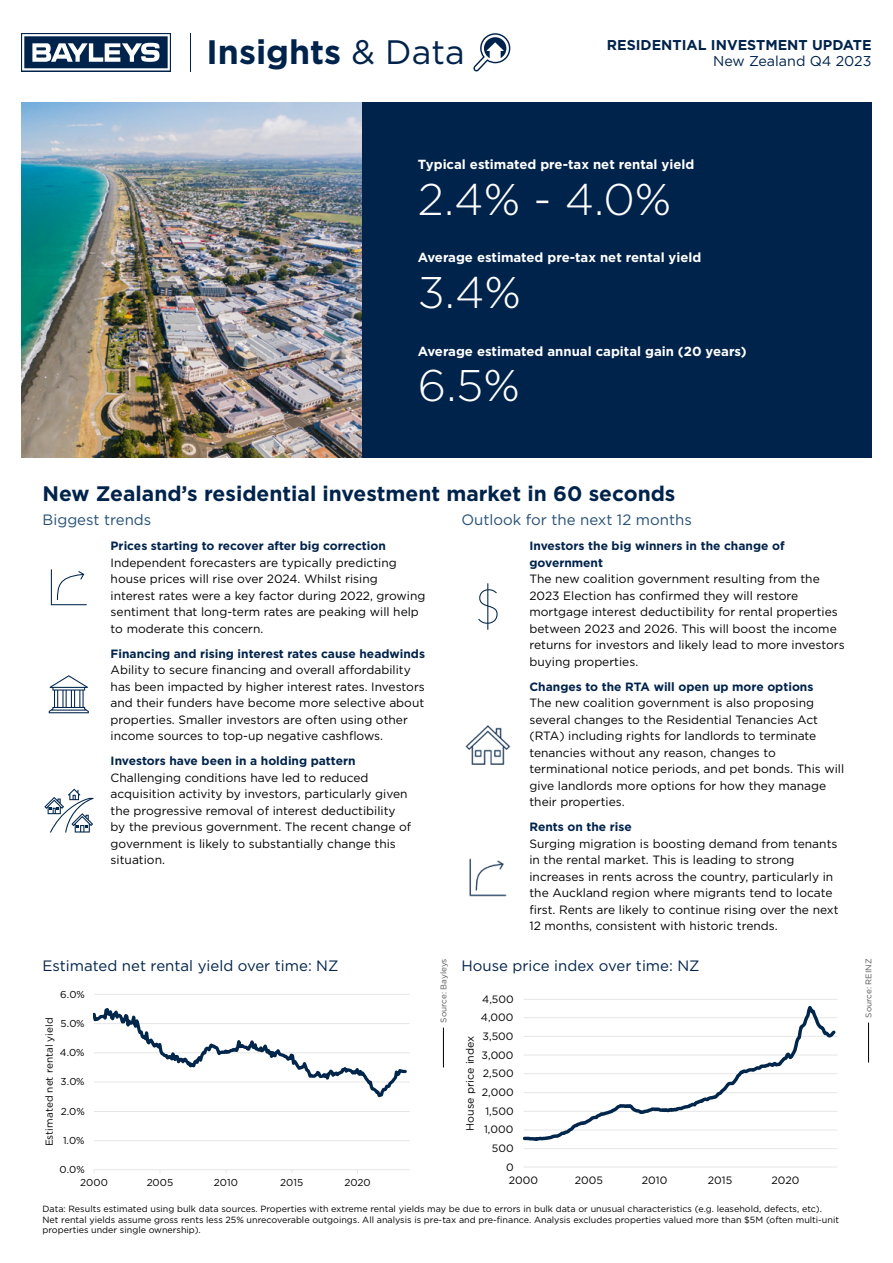
<style>
.page{position:relative;width:893px;height:1263px;background:#fff}
.page>*{position:absolute;margin:0;border:0;box-sizing:border-box;transform-origin:0 0}
.t1{font:300 44.25px "Gotham";color:#fff}
.t2{font:700 33.9px "Gotham";color:#00234b}
.t3{font:700 21px "Gotham";color:#00234b}
.t4{font:15px "Gotham";color:#00234b}
.t5{font:15px "Gotham";color:#265076}
.t6{font:700 14.25px "Gotham";color:#00234b}
.t7{font:14.25px "Gotham";color:#00234b}
.t8{font:700 13.2px "Gotham";color:#fff}
.t9{font:12px/16.5px "Gotham";color:#000}
.t10{font:700 12px/16.5px "Gotham";color:#00234b}
.t11{font:10.65px "Gotham";letter-spacing:.005em;color:#000}
.t12{font:10.05px "Gotham";color:#000}
.t13{font:9px/10.5px "Gotham";color:#000}
.t14{font:8.25px "Gotham";color:#58595b}
.s1{font-weight:400}
</style>
<div class="page">
<div style="left:333px;top:102px;width:538px;height:355px;background:#00234b"></div>
<hr style="left:868px;top:1022px;width:1px;height:40px;background:#000">
<hr style="left:443px;top:1027px;width:1px;height:40px;background:#000">
<svg style="left:21px;top:33px;width:150px;height:38px"></svg>
<svg style="left:22px;top:34px;width:148px;height:36px"></svg>
<hr style="left:190px;top:33px;width:1px;height:38px;background:#00234b">
<svg style="left:473px;top:33px;width:37px;height:38px"></svg>
<hr style="left:94px;top:1140px;width:316px;height:1px;background:#e6e6e6">
<hr style="left:94px;top:1111px;width:316px;height:1px;background:#e6e6e6">
<hr style="left:94px;top:1082px;width:316px;height:1px;background:#e6e6e6">
<hr style="left:94px;top:1052px;width:316px;height:1px;background:#e6e6e6">
<hr style="left:94px;top:1023px;width:316px;height:1px;background:#e6e6e6">
<hr style="left:94px;top:994px;width:316px;height:1px;background:#e6e6e6">
<hr style="left:94px;top:1169px;width:316px;height:1px;background:#e6e6e6">
<svg style="left:94px;top:1008px;width:314px;height:90px"></svg>
<hr style="left:524px;top:1148px;width:313px;height:1px;background:#e6e6e6">
<hr style="left:523px;top:1167px;width:314px;height:1px;background:#e6e6e6">
<svg style="left:523px;top:999px;width:314px;height:142px"></svg>
<svg style="left:51px;top:569px;width:36px;height:36px"></svg>
<svg style="left:478px;top:583px;width:20px;height:47px"></svg>
<svg style="left:49px;top:675px;width:40px;height:38px"></svg>
<img style="left:465px;top:725px;width:46px;height:40px">
<svg style="left:44px;top:789px;width:50px;height:43px"></svg>
<img style="left:469px;top:858px;width:38px;height:39px">
<img style="left:21px;top:102px;width:340px;height:355px">
<h2 class="t2" style="left:207px;top:29px;width:260px">Insights <span class="s1">&amp; Data</span></h2>
<p class="t6" style="left:607px;top:36px;width:266px">RESIDENTIAL INVESTMENT UPDATE</p>
<p class="t7" style="left:713px;top:52px;width:160px">New Zealand Q4 2023</p>
<p class="t8" style="left:418px;top:155px;width:278px">Typical estimated pre-tax net rental yield</p>
<h1 class="t1" style="left:418px;top:171px;width:255px">2.4% - 4.0%</h1>
<p class="t8" style="left:418px;top:249px;width:285px">Average estimated pre-tax net rental yield</p>
<h1 class="t1" style="left:418px;top:264px;width:105px">3.4%</h1>
<p class="t8" style="left:418px;top:342px;width:330px">Average estimated annual capital gain (20 years)</p>
<h1 class="t1" style="left:418px;top:357px;width:103px">6.5%</h1>
<h3 class="t3" style="left:43px;top:480px;width:634px">New Zealand’s residential investment market in 60 seconds</h3>
<p class="t5" style="left:43px;top:510px;width:110px">Biggest trends</p>
<p class="t10" style="left:111px;top:537px;width:277px">Prices starting to recover after big correction</p>
<p class="t9" style="left:111px;top:554px;width:316px">Independent forecasters are typically predicting house prices will rise over 2024. Whilst rising interest rates were a key factor during 2022, growing sentiment that long-term rates are peaking will help to moderate this concern.</p>
<p class="t10" style="left:111px;top:645px;width:316px">Financing and rising interest rates cause headwinds</p>
<p class="t9" style="left:111px;top:661px;width:316px">Ability to secure financing and overall affordability has been impacted by higher interest rates. Investors and their funders have become more selective about properties. Smaller investors are often using other income sources to top-up negative cashflows.</p>
<p class="t10" style="left:111px;top:752px;width:246px">Investors have been in a holding pattern</p>
<p class="t9" style="left:111px;top:769px;width:302px">Challenging conditions have led to reduced acquisition activity by investors, particularly given the progressive removal of interest deductibility by the previous government. The recent change of government is likely to substantially change this situation.</p>
<p class="t5" style="left:461px;top:510px;width:232px">Outlook for the next 12 months</p>
<p class="t10" style="left:529px;top:537px;width:257px">Investors the big winners in the change of government</p>
<p class="t9" style="left:529px;top:570px;width:317px">The new coalition government resulting from the 2023 Election has confirmed they will restore mortgage interest deductibility for rental properties between 2023 and 2026. This will boost the income returns for investors and likely lead to more investors buying properties.</p>
<p class="t10" style="left:529px;top:678px;width:286px">Changes to the RTA will open up more options</p>
<p class="t9" style="left:529px;top:694px;width:316px">The new coalition government is also proposing several changes to the Residential Tenancies Act (RTA) including rights for landlords to terminate tenancies without any reason, changes to terminational notice periods, and pet bonds. This will give landlords more options for how they manage their properties.</p>
<p class="t10" style="left:529px;top:818px;width:104px">Rents on the rise</p>
<p class="t9" style="left:529px;top:835px;width:311px">Surging migration is boosting demand from tenants in the rental market. This is leading to strong increases in rents across the country, particularly in the Auckland region where migrants tend to locate first. Rents are likely to continue rising over the next 12 months, consistent with historic trends.</p>
<p class="t14" style="left:438px;top:1022px;width:66px;rotate:-90deg">Source: Bayleys</p>
<p class="t4" style="left:43px;top:956px;width:298px">Estimated net rental yield over time: NZ</p>
<p class="t4" style="left:461px;top:956px;width:240px">House price index over time: NZ</p>
<p class="t12" style="left:60px;top:987px;width:26px">6.0%</p>
<p class="t11" style="left:482px;top:992px;width:33px">4,500</p>
<p class="t11" style="left:481px;top:1011px;width:34px">4,000</p>
<p class="t12" style="left:43px;top:1146px;width:130px;rotate:-90deg">Estimated net rental yield</p>
<p class="t12" style="left:61px;top:1017px;width:26px">5.0%</p>
<p class="t11" style="left:483px;top:1029px;width:32px">3,500</p>
<p class="t11" style="left:463px;top:1131px;width:97px;rotate:-90deg">House price index</p>
<p class="t12" style="left:60px;top:1046px;width:26px">4.0%</p>
<p class="t11" style="left:482px;top:1048px;width:33px">3,000</p>
<p class="t11" style="left:483px;top:1067px;width:32px">2,500</p>
<p class="t12" style="left:61px;top:1075px;width:26px">3.0%</p>
<p class="t11" style="left:482px;top:1085px;width:33px">2,000</p>
<p class="t11" style="left:485px;top:1104px;width:30px">1,500</p>
<p class="t12" style="left:61px;top:1105px;width:26px">2.0%</p>
<p class="t11" style="left:484px;top:1123px;width:31px">1,000</p>
<p class="t12" style="left:63px;top:1134px;width:23px">1.0%</p>
<p class="t11" style="left:492px;top:1141px;width:23px">500</p>
<p class="t12" style="left:60px;top:1163px;width:27px">0.0%</p>
<p class="t12" style="left:80px;top:1176px;width:29px">2000</p>
<p class="t12" style="left:147px;top:1176px;width:28px">2005</p>
<p class="t12" style="left:214px;top:1176px;width:26px">2010</p>
<p class="t12" style="left:280px;top:1176px;width:25px">2015</p>
<p class="t12" style="left:344px;top:1176px;width:28px">2020</p>
<p class="t11" style="left:506px;top:1160px;width:9px">0</p>
<p class="t11" style="left:509px;top:1174px;width:31px">2000</p>
<p class="t11" style="left:575px;top:1174px;width:30px">2005</p>
<p class="t11" style="left:642px;top:1174px;width:27px">2010</p>
<p class="t11" style="left:708px;top:1174px;width:26px">2015</p>
<p class="t11" style="left:771px;top:1174px;width:29px">2020</p>
<p class="t13" style="left:43px;top:1203px;width:798px">Data: Results estimated using bulk data sources. Properties with extreme rental yields may be due to errors in bulk data or unusual characteristics (e.g. leasehold, defects, etc).<br>Net rental yields assume gross rents less 25% unrecoverable outgoings. All analysis is pre-tax and pre-finance. Analysis excludes properties valued more than $5M (often multi-unit properties under single ownership).</p>
<p class="t14" style="left:863px;top:1018px;width:61px;rotate:-90deg">Source: REINZ</p>
</div>
